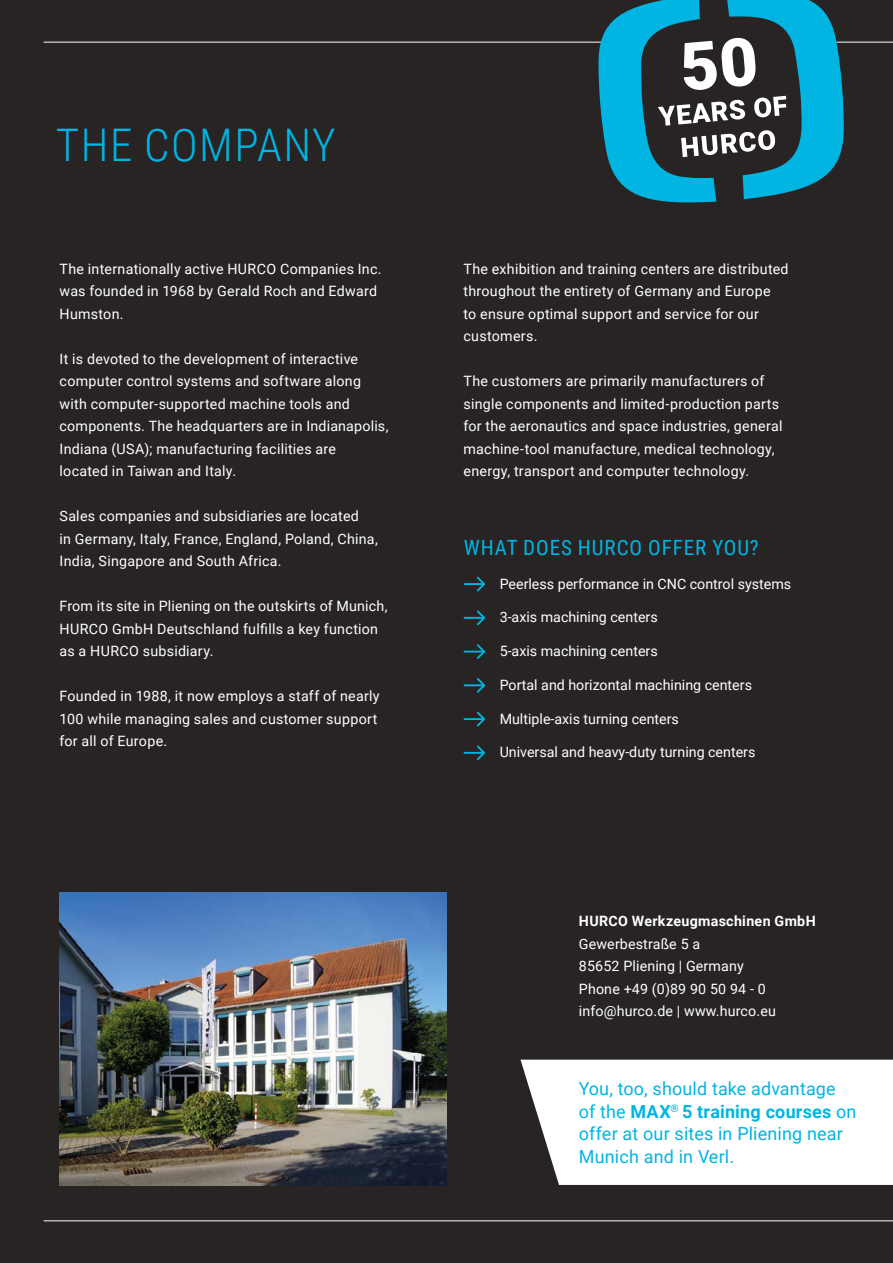
<style>
.page{position:relative;width:893px;height:1263px;background:#282424}
.page>*{position:absolute;margin:0;border:0;box-sizing:border-box;transform-origin:0 0}
.t1{font:300 45px "Roboto Condensed";letter-spacing:.035em;color:#00b5e2}
.t2{font:21px "Roboto Condensed";letter-spacing:.045em;color:#00b5e2}
.t3{font:18px/22.5px "Roboto";letter-spacing:.005em;color:#00b5e2}
.t4{font:14.25px/22.5px "Roboto";letter-spacing:.015em;color:#fff}
.t5{font:700 14.25px "Roboto";letter-spacing:.02em;color:#fff}
.s1{font-weight:700}
</style>
<div class="page">
<div style="left:520px;top:1060px;width:373px;height:125px;background:#fff"></div>
<img style="left:60px;top:892px;width:386px;height:293px">
<svg style="left:464px;top:576px;width:21px;height:16px"></svg>
<svg style="left:464px;top:610px;width:21px;height:16px"></svg>
<svg style="left:464px;top:644px;width:21px;height:15px"></svg>
<svg style="left:464px;top:678px;width:21px;height:15px"></svg>
<svg style="left:464px;top:711px;width:21px;height:16px"></svg>
<svg style="left:464px;top:745px;width:21px;height:16px"></svg>
<hr style="left:44px;top:1220px;width:849px;height:1px;background:#fff">
<hr style="left:44px;top:42px;width:849px;height:1px;background:#fff">
<svg style="left:597px;top:0;width:248px;height:202px"></svg>
<h1 class="t1" style="left:56px;top:114px;width:281px">THE COMPANY</h1>
<p class="t4" style="left:60px;top:257px;width:324px">The internationally active HURCO Companies Inc. was founded in 1968 by Gerald Roch and Edward<br>Humston.</p>
<p class="t4" style="left:60px;top:347px;width:330px">It is devoted to the development of interactive computer control systems and software along with computer-supported machine tools and components. The headquarters are in Indianapolis, Indiana (USA); manufacturing facilities are<br>located in Taiwan and Italy.</p>
<p class="t4" style="left:60px;top:504px;width:320px">Sales companies and subsidiaries are located<br>in Germany, Italy, France, England, Poland, China,<br>India, Singapore and South Africa.</p>
<p class="t4" style="left:60px;top:594px;width:330px">From its site in Pliening on the outskirts of Munich,<br>HURCO GmbH Deutschland fulfills a key function as a HURCO subsidiary.</p>
<p class="t4" style="left:60px;top:684px;width:322px">Founded in 1988, it now employs a staff of nearly<br>100 while managing sales and customer support for all of Europe.</p>
<p class="t4" style="left:463px;top:257px;width:327px">The exhibition and training centers are distributed throughout the entirety of Germany and Europe<br>to ensure optimal support and service for our customers.</p>
<p class="t4" style="left:463px;top:369px;width:321px">The customers are primarily manufacturers of single components and limited-production parts for the aeronautics and space industries, general machine-tool manufacture, medical technology, energy, transport and computer technology.</p>
<h2 class="t2" style="left:464px;top:533px;width:296px">WHAT DOES HURCO OFFER YOU?</h2>
<p class="t4" style="left:500px;top:572px;width:293px">Peerless performance in CNC control systems</p>
<p class="t4" style="left:500px;top:605px;width:160px">3-axis machining centers</p>
<p class="t4" style="left:500px;top:639px;width:160px">5-axis machining centers</p>
<p class="t4" style="left:500px;top:673px;width:254px">Portal and horizontal machining centers</p>
<p class="t4" style="left:500px;top:707px;width:181px">Multiple-axis turning centers</p>
<p class="t4" style="left:500px;top:740px;width:257px">Universal and heavy-duty turning centers</p>
<p class="t5" style="left:579px;top:911px;width:238px">HURCO Werkzeugmaschinen GmbH</p>
<p class="t4" style="left:579px;top:932px;width:199px">Gewerbestraße 5 a<br>85652 Pliening | Germany<br>Phone +49 (0)89 90 50 94 - 0 info@hurco.de | www.hurco.eu</p>
<p class="t3" style="left:579px;top:1077px;width:279px">You, too, should take advantage of the <span class="s1">MAX</span><sup>®</sup> <span class="s1">5 training courses</span> on offer at our sites in Pliening near<br>Munich and in Verl.</p>
</div>
